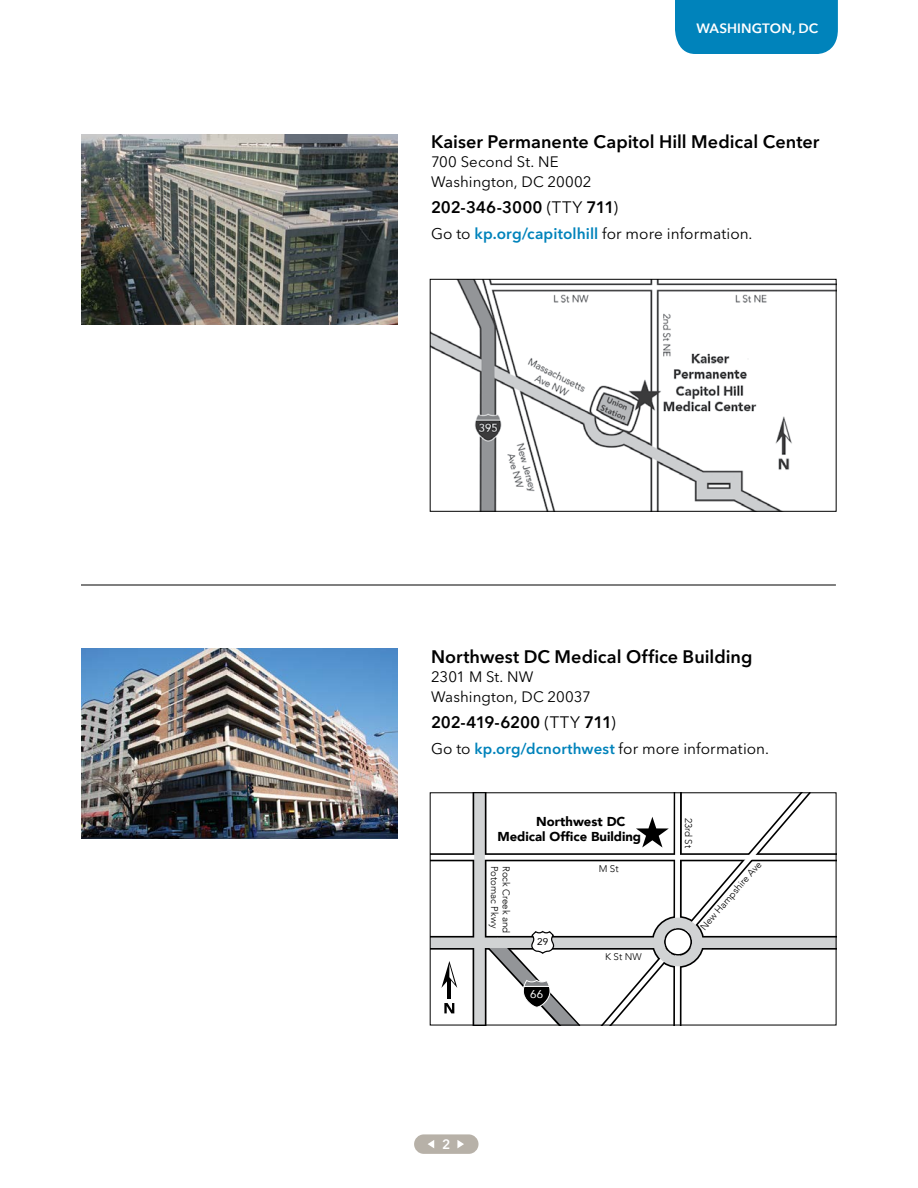
<style>
.page{position:relative;width:918px;height:1188px;background:#fff}
.page>*{position:absolute;margin:0;border:0;box-sizing:border-box;transform-origin:0 0}
.t1{font:600 18px "Avenir Next LT Pro";color:#000}
.t2{font:600 16.5px "Avenir Next LT Pro";letter-spacing:-.015em;color:#000}
.t3{font:15.3px "Avenir Next LT Pro";letter-spacing:.005em;color:#000}
.t4{font:15px "Avenir Next LT Pro";letter-spacing:.005em;color:#000}
.t5{font:600 13.5px "Avenir Next";letter-spacing:.005em;color:#fff}
.t6{font:600 13.5px "Avenir Next LT Pro";color:#fff}
.t7{font:900 12.9px/15.5px "Avenir";color:#000}
.t8{font:11.25px "Avenir";color:#fff}
.t9{font:300 9.75px "Avenir";color:#000}
.t10{font:9.75px "Avenir";color:#000}
.s1{font-weight:400}
.s2{font-weight:600;color:#0083bb}
.s3{font-size:15px}
.s4{font-weight:600;font-size:15px;color:#0083bb}
</style>
<div class="page">
<hr style="left:81px;top:585px;width:755px;height:1px;background:#000">
<div style="left:414px;top:1134px;width:65px;height:20px;background:#b7b1a8;border-radius:10px"></div>
<svg style="left:457px;top:1140px;width:7px;height:8px"></svg>
<svg style="left:428px;top:1140px;width:6px;height:8px"></svg>
<div style="left:675px;top:0;width:163px;height:54px;background:#0083bb"></div>
<img style="left:82px;top:134px;width:316px;height:190px">
<img style="left:432px;top:281px;width:402px;height:229px">
<div style="left:430px;top:279px;width:406px;height:233px;border:1px solid #000"></div>
<img style="left:82px;top:648px;width:316px;height:191px">
<div style="left:430px;top:853px;width:406px;height:8px;background:#202020"></div>
<div style="left:430px;top:936px;width:406px;height:14px;background:#000"></div>
<svg style="left:444px;top:1003px;width:10px;height:10px"></svg>
<hr style="left:448px;top:976px;width:3px;height:23px;background:#000">
<svg style="left:441px;top:961px;width:16px;height:27px"></svg>
<div style="left:473px;top:793px;width:13px;height:232px;background:#000"></div>
<div style="left:430px;top:937px;width:406px;height:11px;background:#d1d3d4"></div>
<svg style="left:470px;top:920px;width:122px;height:103px"></svg>
<div style="left:430px;top:855px;width:406px;height:5px;background:#fff"></div>
<svg style="left:596px;top:795px;width:219px;height:228px"></svg>
<div style="left:474px;top:793px;width:11px;height:232px;background:#d1d3d4"></div>
<div style="left:665px;top:929px;width:26px;height:26px;background:#fff;border-radius:50%"></div>
<div style="left:664px;top:928px;width:28px;height:28px;border:2px solid #000;border-radius:50%"></div>
<div style="left:653px;top:918px;width:50px;height:48px;border:11px solid #d1d3d4;border-radius:50%"></div>
<h1 class="t5" style="left:697px;top:17px;width:123px">WASHINGTON, DC</h1>
<h2 class="t1" style="left:431px;top:131px;width:390px">Kaiser Permanente Capitol Hill Medical Center</h2>
<p class="t4" style="left:431px;top:153px;width:129px">700 Second St. NE</p>
<p class="t4" style="left:431px;top:173px;width:162px">Washington, DC 20002</p>
<p class="t2" style="left:431px;top:197px;width:188px">202-346-3000 <span class="s1">(TTY</span> 711<span class="s1">)</span></p>
<p class="t3" style="left:431px;top:225px;width:323px">Go to <span class="s2">kp.org/capitolhill</span> for more information<span class="s3">.</span></p>
<h2 class="t1" style="left:431px;top:645px;width:323px">Northwest DC Medical Office Building</h2>
<p class="t4" style="left:431px;top:668px;width:104px">2301 M St. NW</p>
<p class="t4" style="left:431px;top:688px;width:161px">Washington, DC 20037</p>
<p class="t2" style="left:431px;top:712px;width:186px">202-419-6200 <span class="s1">(TTY</span> 711<span class="s1">)</span></p>
<p class="t3" style="left:431px;top:740px;width:340px">Go to <span class="s4">kp.org/dcnorthwest</span> for more information<span class="s3">.</span></p>
<p class="t7" style="left:497px;top:813px;width:145px;text-indent:39px">Northwest DC<br>Medical Office Building</p>
<p class="t9" style="left:500px;top:866px;width:64px;rotate:90deg">Potomac Pkwy</p>
<p class="t9" style="left:512px;top:866px;width:69px;rotate:90deg">Rock Creek and</p>
<p class="t10" style="left:537px;top:934px;width:12px">29</p>
<p class="t8" style="left:530px;top:985px;width:14px">66</p>
<p class="t9" style="left:599px;top:863px;width:22px">M St</p>
<p class="t9" style="left:605px;top:951px;width:38px">K St NW</p>
<p class="t9" style="left:694px;top:818px;width:32px;rotate:90deg">23rd St</p>
<p class="t9" style="left:698px;top:925px;width:89px;rotate:-49deg">New Hampshire Ave</p>
<p class="t6" style="left:442px;top:1136px;width:10px">2</p>
</div>
